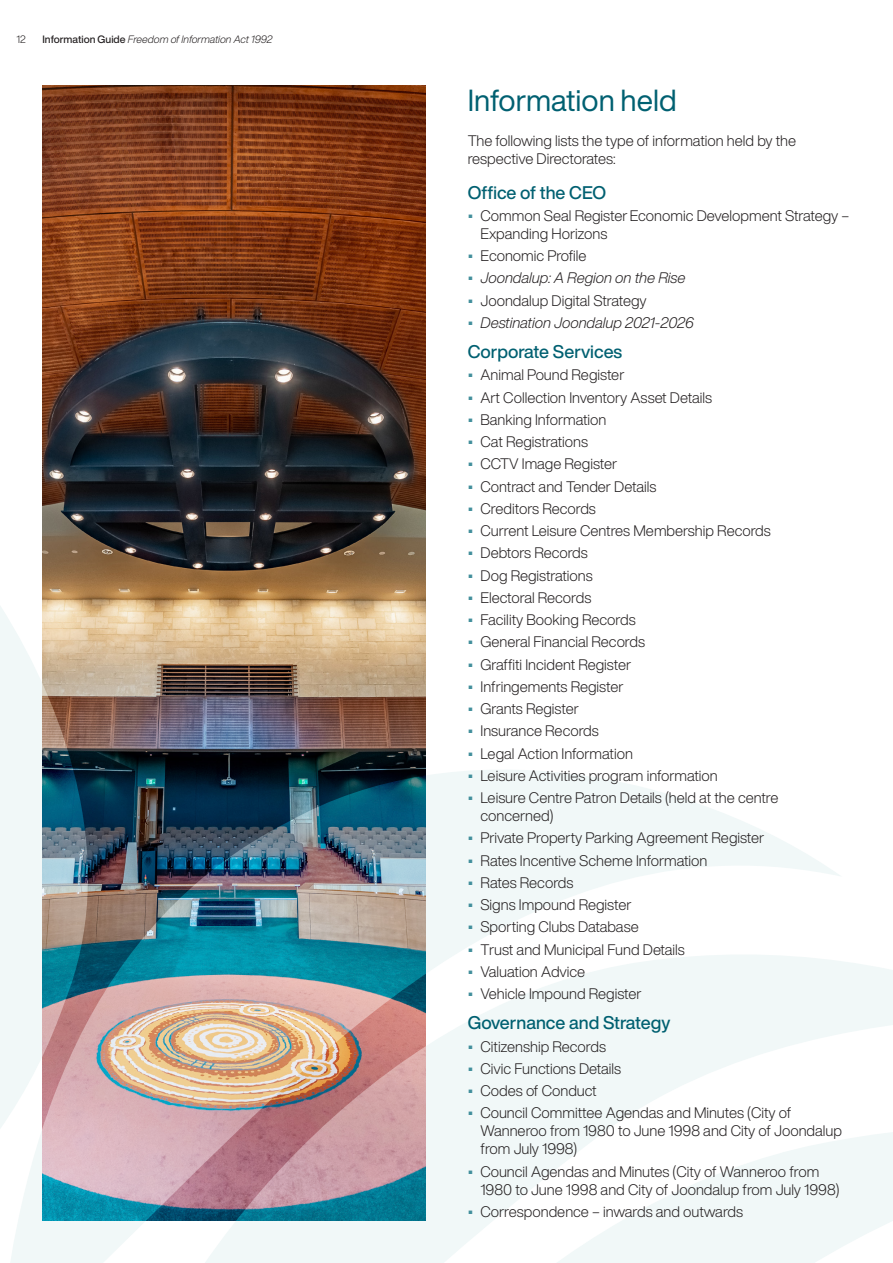
<style>
.page{position:relative;width:893px;height:1263px;background:#fff}
.page>*{position:absolute;margin:0;border:0;box-sizing:border-box;transform-origin:0 0}
.TEXT__Main_Heading{font:30px "Helvetica Now Display";color:#006071}
.TEXT__Sub_Heading_Te{font:500 18px "Helvetica Now Display";color:#006071}
.TEXT__Body{font:300 15px/18px "Helvetica Now Display";color:#231f20}
.t1{font:italic 300 15px "Helvetica Now Display";color:#231f20}
.t2{font:italic 300 10.5px "Helvetica Now Display";letter-spacing:-.01em;color:#231f20}
.t3{font:300 10.5px "Helvetica Now Display";color:#231f20}
.s1{font-weight:500;font-style:normal}
.s2{font-weight:500;font-size:16.5px;color:#428f9c}
.s3{font-weight:500;font-style:normal;font-size:16.5px;color:#428f9c}
</style>
<div class="page">
<img style="left:43px;top:85px;width:382px;height:520px">
<img style="left:0;top:605px;width:893px;height:658px">
<p class="t3" style="left:17px;top:32px;width:11px">12</p>
<p class="t2" style="left:43px;top:32px;width:231px"><span class="s1">Information Guide</span> Freedom of Information Act 1992</p>
<p class="TEXT__Main_Heading" style="left:468px;top:80px;width:211px">Information held</p>
<p class="TEXT__Body" style="left:468px;top:132px;width:330px">The following lists the type of information held by the respective Directorates:</p>
<p class="TEXT__Sub_Heading_Te" style="left:468px;top:180px;width:140px">Office of the CEO</p>
<p class="TEXT__Body" style="left:480px;top:206px;width:370px;text-indent:-13px"><span class="s2">•</span> Common Seal Register Economic Development Strategy –<br>Expanding Horizons</p>
<p class="TEXT__Body" style="left:468px;top:247px;width:120px"><span class="s2">•</span> Economic Profile</p>
<p class="t1" style="left:468px;top:268px;width:219px"><span class="s3">•</span> Joondalup: A Region on the Rise</p>
<p class="TEXT__Body" style="left:468px;top:291px;width:180px"><span class="s2">•</span> Joondalup Digital Strategy</p>
<p class="t1" style="left:468px;top:312px;width:228px"><span class="s3">•</span> Destination Joondalup 2021-2026</p>
<p class="TEXT__Sub_Heading_Te" style="left:468px;top:339px;width:156px">Corporate Services</p>
<p class="TEXT__Body" style="left:468px;top:366px;width:158px"><span class="s2">•</span> Animal Pound Register</p>
<p class="TEXT__Body" style="left:468px;top:388px;width:246px"><span class="s2">•</span> Art Collection Inventory Asset Details</p>
<p class="TEXT__Body" style="left:468px;top:410px;width:140px"><span class="s2">•</span> Banking Information</p>
<p class="TEXT__Body" style="left:468px;top:433px;width:122px"><span class="s2">•</span> Cat Registrations</p>
<p class="TEXT__Body" style="left:468px;top:455px;width:151px"><span class="s2">•</span> CCTV Image Register</p>
<p class="TEXT__Body" style="left:468px;top:477px;width:190px"><span class="s2">•</span> Contract and Tender Details</p>
<p class="TEXT__Body" style="left:468px;top:499px;width:130px"><span class="s2">•</span> Creditors Records</p>
<p class="TEXT__Body" style="left:468px;top:522px;width:305px"><span class="s2">•</span> Current Leisure Centres Membership Records</p>
<p class="TEXT__Body" style="left:468px;top:544px;width:122px"><span class="s2">•</span> Debtors Records</p>
<p class="TEXT__Body" style="left:468px;top:566px;width:127px"><span class="s2">•</span> Dog Registrations</p>
<p class="TEXT__Body" style="left:468px;top:588px;width:125px"><span class="s2">•</span> Electoral Records</p>
<p class="TEXT__Body" style="left:468px;top:611px;width:169px"><span class="s2">•</span> Facility Booking Records</p>
<p class="TEXT__Body" style="left:468px;top:633px;width:179px"><span class="s2">•</span> General Financial Records</p>
<p class="TEXT__Body" style="left:468px;top:655px;width:165px"><span class="s2">•</span> Graffiti Incident Register</p>
<p class="TEXT__Body" style="left:468px;top:677px;width:157px"><span class="s2">•</span> Infringements Register</p>
<p class="TEXT__Body" style="left:468px;top:700px;width:113px"><span class="s2">•</span> Grants Register</p>
<p class="TEXT__Body" style="left:468px;top:722px;width:133px"><span class="s2">•</span> Insurance Records</p>
<p class="TEXT__Body" style="left:468px;top:744px;width:167px"><span class="s2">•</span> Legal Action Information</p>
<p class="TEXT__Body" style="left:468px;top:766px;width:252px"><span class="s2">•</span> Leisure Activities program information</p>
<p class="TEXT__Body" style="left:480px;top:789px;width:299px;text-indent:-13px"><span class="s2">•</span> Leisure Centre Patron Details (held at the centre concerned)</p>
<p class="TEXT__Body" style="left:468px;top:829px;width:298px"><span class="s2">•</span> Private Property Parking Agreement Register</p>
<p class="TEXT__Body" style="left:468px;top:851px;width:241px"><span class="s2">•</span> Rates Incentive Scheme Information</p>
<p class="TEXT__Body" style="left:468px;top:873px;width:107px"><span class="s2">•</span> Rates Records</p>
<p class="TEXT__Body" style="left:468px;top:896px;width:165px"><span class="s2">•</span> Signs Impound Register</p>
<p class="TEXT__Body" style="left:468px;top:918px;width:172px"><span class="s2">•</span> Sporting Clubs Database</p>
<p class="TEXT__Body" style="left:468px;top:940px;width:219px"><span class="s2">•</span> Trust and Municipal Fund Details</p>
<p class="TEXT__Body" style="left:468px;top:962px;width:119px"><span class="s2">•</span> Valuation Advice</p>
<p class="TEXT__Body" style="left:468px;top:985px;width:175px"><span class="s2">•</span> Vehicle Impound Register</p>
<p class="TEXT__Sub_Heading_Te" style="left:468px;top:1010px;width:204px">Governance and Strategy</p>
<p class="TEXT__Body" style="left:468px;top:1037px;width:140px"><span class="s2">•</span> Citizenship Records</p>
<p class="TEXT__Body" style="left:468px;top:1059px;width:155px"><span class="s2">•</span> Civic Functions Details</p>
<p class="TEXT__Body" style="left:468px;top:1081px;width:131px"><span class="s2">•</span> Codes of Conduct</p>
<p class="TEXT__Body" style="left:480px;top:1104px;width:363px;text-indent:-13px"><span class="s2">•</span> Council Committee Agendas and Minutes (City of<br>Wanneroo from 1980 to June 1998 and City of Joondalup from July 1998)</p>
<p class="TEXT__Body" style="left:480px;top:1162px;width:360px;text-indent:-13px"><span class="s2">•</span> Council Agendas and Minutes (City of Wanneroo from<br>1980 to June 1998 and City of Joondalup from July 1998)</p>
<p class="TEXT__Body" style="left:468px;top:1202px;width:277px"><span class="s2">•</span> Correspondence – inwards and outwards</p>
</div>
